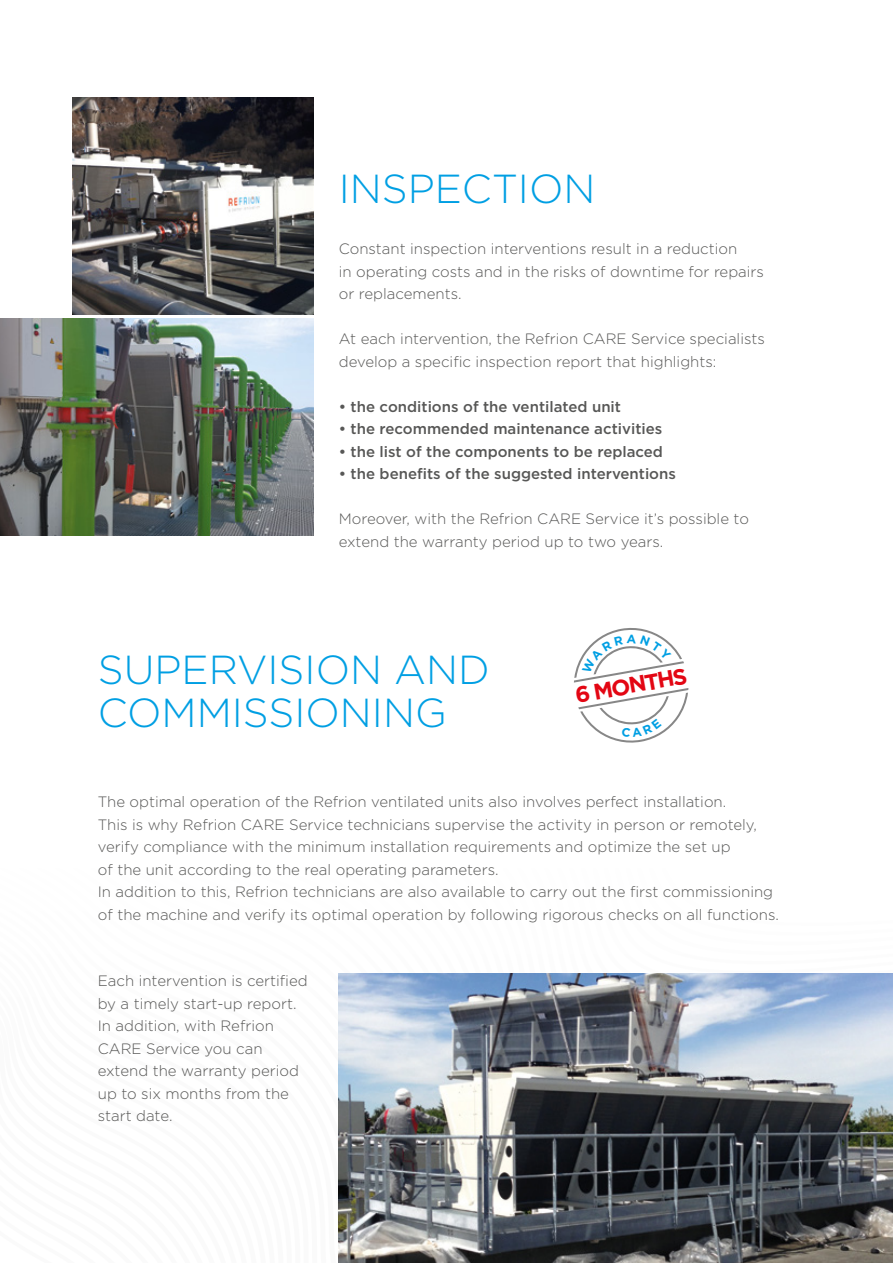
<style>
.page{position:relative;width:893px;height:1263px;background:#fff}
.page>*{position:absolute;margin:0;border:0;box-sizing:border-box;transform-origin:0 0}
.t1{font:300 40.5px/43.2px "Gotham";color:#009fe3}
.t2{font:700 22.5px "Gotham";color:#e30613}
.t3{font:300 15px/22.5px "Gotham";color:#575756}
.t4{font:500 15px "Gotham";color:#575756}
</style>
<div class="page">
<svg style="left:577px;top:973px;width:316px;height:1px"></svg>
<img style="left:73px;top:98px;width:240px;height:216px">
<img style="left:0;top:319px;width:313px;height:216px">
<img style="left:339px;top:974px;width:554px;height:289px">
<svg style="left:574px;top:628px;width:114px;height:115px"></svg>
<h1 class="t1" style="left:339px;top:165px;width:258px">INSPECTION</h1>
<p class="t3" style="left:339px;top:237px;width:427px">Constant inspection interventions result in a reduction<br>in operating costs and in the risks of downtime for repairs or replacements.</p>
<p class="t3" style="left:339px;top:327px;width:428px">At each intervention, the Refrion CARE Service specialists develop a specific inspection report that highlights:</p>
<p class="t4" style="left:339px;top:397px;width:284px">• the conditions of the ventilated unit</p>
<p class="t4" style="left:339px;top:419px;width:325px">• the recommended maintenance activities</p>
<p class="t4" style="left:339px;top:442px;width:326px">• the list of the components to be replaced</p>
<p class="t4" style="left:339px;top:464px;width:339px">• the benefits of the suggested interventions</p>
<p class="t3" style="left:339px;top:507px;width:412px">Moreover, with the Refrion CARE Service it’s possible to extend the warranty period up to two years.</p>
<h1 class="t1" style="left:98px;top:647px;width:394px">SUPERVISION AND<br>COMMISSIONING</h1>
<h2 class="t2" style="left:573px;top:680px;width:115px;rotate:-10deg">6 MONTHS</h2>
<p class="t3" style="left:98px;top:790px;width:683px">The optimal operation of the Refrion ventilated units also involves perfect installation.<br>This is why Refrion CARE Service technicians supervise the activity in person or remotely, verify compliance with the minimum installation requirements and optimize the set up<br>of the unit according to the real operating parameters.<br>In addition to this, Refrion technicians are also available to carry out the first commissioning of the machine and verify its optimal operation by following rigorous checks on all functions.</p>
<p class="t3" style="left:98px;top:969px;width:211px">Each intervention is certified by a timely start-up report.<br>In addition, with Refrion<br>CARE Service you can extend the warranty period up to six months from the start date.</p>
</div>
